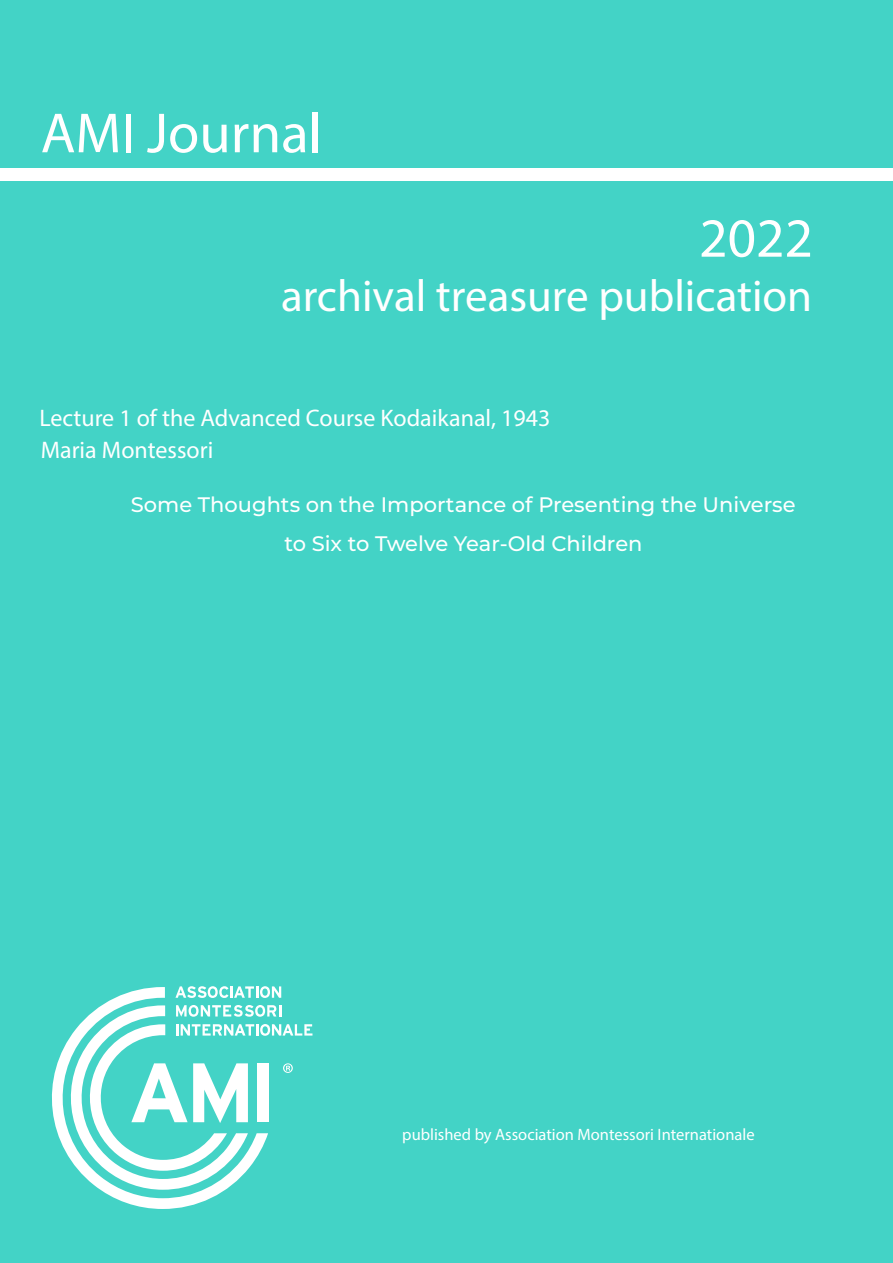
<style>
.page{position:relative;width:893px;height:1263px;background:#43d3c6}
.page>*{position:absolute;margin:0;border:0;box-sizing:border-box;transform-origin:0 0}
.t1{font:57px "Myriad Pro";color:#fff}
.t2{font:55.5px "Myriad Pro";color:#fff}
.t3{font:45px "Myriad Pro";color:#fff}
.t4{font:24px "Myriad Pro";color:#fff}
.t5{font:500 21px/39px "Montserrat";color:#fff;text-align:center}
.t6{font:16.5px "Myriad Pro";color:#fff}
</style>
<div class="page">
<div style="left:0;top:168px;width:893px;height:13px;background:#fff"></div>
<svg style="left:51px;top:987px;width:174px;height:222px"></svg>
<svg style="left:175px;top:986px;width:106px;height:12px"></svg>
<svg style="left:59px;top:1005px;width:253px;height:185px"></svg>
<p class="t1" style="left:41px;top:98px;width:283px">AMI Journal</p>
<p class="t2" style="left:699px;top:204px;width:115px">2022</p>
<p class="t3" style="left:281px;top:268px;width:533px">archival treasure publication</p>
<p class="t4" style="left:39px;top:403px;width:512px">Lecture 1 of the Advanced Course Kodaikanal, 1943</p>
<p class="t4" style="left:41px;top:435px;width:174px">Maria Montessori</p>
<p class="t5" style="left:131px;top:484px;width:666px">Some Thoughts on the Importance of Presenting the Universe to Six to Twelve Year-Old Children</p>
<p class="t6" style="left:402px;top:1124px;width:354px">published by Association Montessori Internationale</p>
</div>
